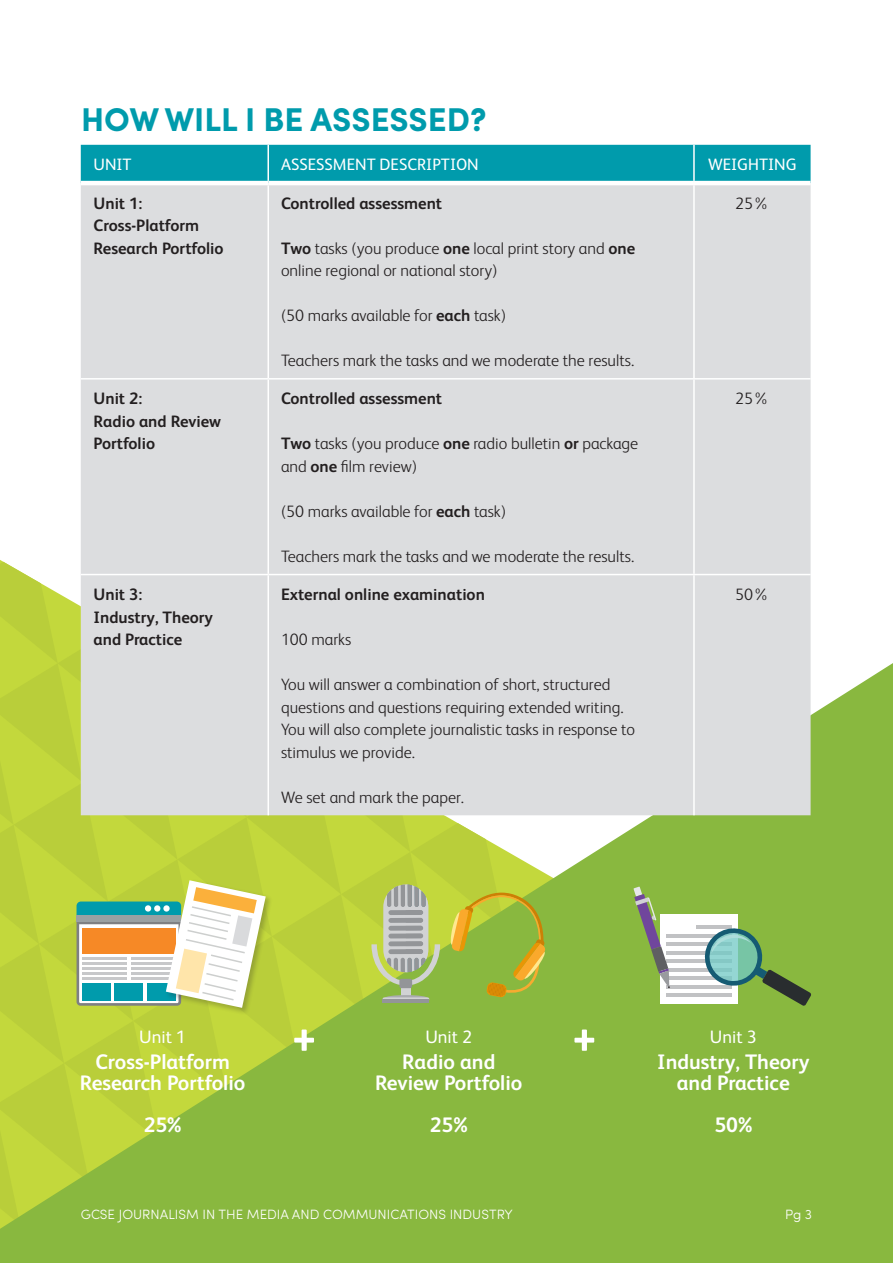
<style>
.page{position:relative;width:893px;height:1263px;background:#fff}
.page>*{position:absolute;margin:0;border:0;box-sizing:border-box;transform-origin:0 0}
.t1{font:700 33px "Sofia Pro";color:#009bac}
.t2{font:700 21px/21px "FS Albert";color:#fff;text-align:center}
.t3{font:18px "FS Albert";color:#fff}
.body_bullet{font:300 16.5px/22.5px "FS Albert";color:#231f20}
.body_bullet-2{font:700 16.5px/22.5px "FS Albert";color:#231f20}
.t4{font:16.5px "FS Albert";color:#fff}
.t5{font:300 13.5px "Sofia Pro";color:#fff}
.s1{font-weight:700}
</style>
<div class="page">
<div style="left:670px;top:663px;width:223px;height:600px;background:#89b83f"></div>
<div style="left:81px;top:145px;width:730px;height:36px;background:#009bac"></div>
<div style="left:81px;top:185px;width:730px;height:630px;background:#dcdddf"></div>
<hr style="left:267px;top:185px;width:2px;height:193px;background:#fff">
<hr style="left:267px;top:380px;width:2px;height:194px;background:#fff">
<hr style="left:81px;top:378px;width:187px;height:2px;background:#fff">
<hr style="left:268px;top:378px;width:426px;height:2px;background:#fff">
<hr style="left:694px;top:378px;width:117px;height:2px;background:#fff">
<hr style="left:267px;top:145px;width:2px;height:36px;background:#fff">
<hr style="left:268px;top:574px;width:426px;height:1px;background:#fff">
<hr style="left:694px;top:574px;width:117px;height:1px;background:#fff">
<hr style="left:693px;top:145px;width:2px;height:36px;background:#fff">
<hr style="left:693px;top:185px;width:2px;height:193px;background:#fff">
<hr style="left:693px;top:380px;width:2px;height:194px;background:#fff">
<hr style="left:693px;top:575px;width:2px;height:240px;background:#fff">
<div style="left:660px;top:915px;width:78px;height:89px;background:#fff"></div>
<hr style="left:696px;top:925px;width:35px;height:4px;background:#c1c2c4">
<hr style="left:666px;top:934px;width:65px;height:3px;background:#c1c2c4">
<hr style="left:666px;top:942px;width:65px;height:4px;background:#c1c2c4">
<hr style="left:666px;top:951px;width:65px;height:3px;background:#c1c2c4">
<hr style="left:666px;top:959px;width:65px;height:4px;background:#c1c2c4">
<hr style="left:666px;top:968px;width:65px;height:3px;background:#c1c2c4">
<hr style="left:666px;top:976px;width:65px;height:4px;background:#c1c2c4">
<hr style="left:666px;top:985px;width:65px;height:3px;background:#c1c2c4">
<hr style="left:666px;top:993px;width:65px;height:4px;background:#c1c2c4">
<svg style="left:701px;top:924px;width:110px;height:82px"></svg>
<svg style="left:0;top:560px;width:670px;height:703px;background:#b7cd7b"></svg>
<p class="t1" style="left:81px;top:94px;width:407px">HOW WILL I BE ASSESSED?</p>
<p class="t4" style="left:94px;top:154px;width:40px">UNIT</p>
<p class="t4" style="left:281px;top:154px;width:199px">ASSESSMENT DESCRIPTION</p>
<p class="t4" style="left:708px;top:154px;width:90px">WEIGHTING</p>
<p class="body_bullet-2" style="left:94px;top:191px;width:50px">Unit 1:</p>
<p class="body_bullet-2" style="left:94px;top:213px;width:107px">Cross-Platform</p>
<p class="body_bullet-2" style="left:94px;top:236px;width:132px">Research Portfolio</p>
<p class="body_bullet-2" style="left:281px;top:191px;width:163px">Controlled assessment</p>
<p class="body_bullet" style="left:281px;top:236px;width:356px"><span class="s1">Two</span> tasks (you produce <span class="s1">one</span> local print story and <span class="s1">one </span>online regional or national story)</p>
<p class="body_bullet" style="left:281px;top:303px;width:227px">(50 marks available for <span class="s1">each</span> task)</p>
<p class="body_bullet" style="left:281px;top:348px;width:355px">Teachers mark the tasks and we moderate the results.</p>
<p class="body_bullet" style="left:735px;top:191px;width:36px">25%</p>
<p class="body_bullet-2" style="left:94px;top:387px;width:50px">Unit 2:</p>
<p class="body_bullet-2" style="left:94px;top:409px;width:129px">Radio and Review<br>Portfolio</p>
<p class="body_bullet-2" style="left:94px;top:582px;width:50px">Unit 3:</p>
<p class="body_bullet-2" style="left:94px;top:605px;width:121px">Industry, Theory and Practice</p>
<p class="body_bullet-2" style="left:281px;top:387px;width:163px">Controlled assessment</p>
<p class="body_bullet" style="left:281px;top:432px;width:359px"><span class="s1">Two</span> tasks (you produce <span class="s1">one</span> radio bulletin <span class="s1">or</span> package and <span class="s1">one</span> film review)</p>
<p class="body_bullet" style="left:281px;top:499px;width:227px">(50 marks available for <span class="s1">each</span> task)</p>
<p class="body_bullet" style="left:281px;top:544px;width:355px">Teachers mark the tasks and we moderate the results.</p>
<p class="body_bullet-2" style="left:281px;top:582px;width:205px">External online examination</p>
<p class="body_bullet" style="left:281px;top:627px;width:72px">100 marks</p>
<p class="body_bullet" style="left:281px;top:672px;width:355px">You will answer a combination of short, structured questions and questions requiring extended writing.<br>You will also complete journalistic tasks in response to stimulus we provide.</p>
<p class="body_bullet" style="left:281px;top:785px;width:185px">We set and mark the paper.</p>
<p class="body_bullet" style="left:735px;top:387px;width:36px">25%</p>
<p class="body_bullet" style="left:735px;top:582px;width:36px">50%</p>
<p class="t3" style="left:139px;top:1025px;width:48px">Unit 1</p>
<p class="t2" style="left:95px;top:1050px;width:136px">Cross-Platform</p>
<p class="t2" style="left:80px;top:1071px;width:167px">Research Portfolio</p>
<p class="t2" style="left:144px;top:1113px;width:39px">25%</p>
<p class="t3" style="left:425px;top:1025px;width:48px">Unit 2</p>
<p class="t2" style="left:402px;top:1050px;width:95px">Radio and</p>
<p class="t2" style="left:375px;top:1071px;width:149px">Review Portfolio</p>
<p class="t2" style="left:430px;top:1113px;width:39px">25%</p>
<p class="t5" style="left:81px;top:1204px;width:434px">GCSE JOURNALISM IN THE MEDIA AND COMMUNICATIONS INDUSTRY</p>
<p class="t3" style="left:710px;top:1025px;width:48px">Unit 3</p>
<p class="t2" style="left:657px;top:1050px;width:154px">Industry, Theory and Practice</p>
<p class="t2" style="left:714px;top:1113px;width:39px">50%</p>
<p class="t5" style="left:785px;top:1204px;width:28px">Pg 3</p>
</div>
